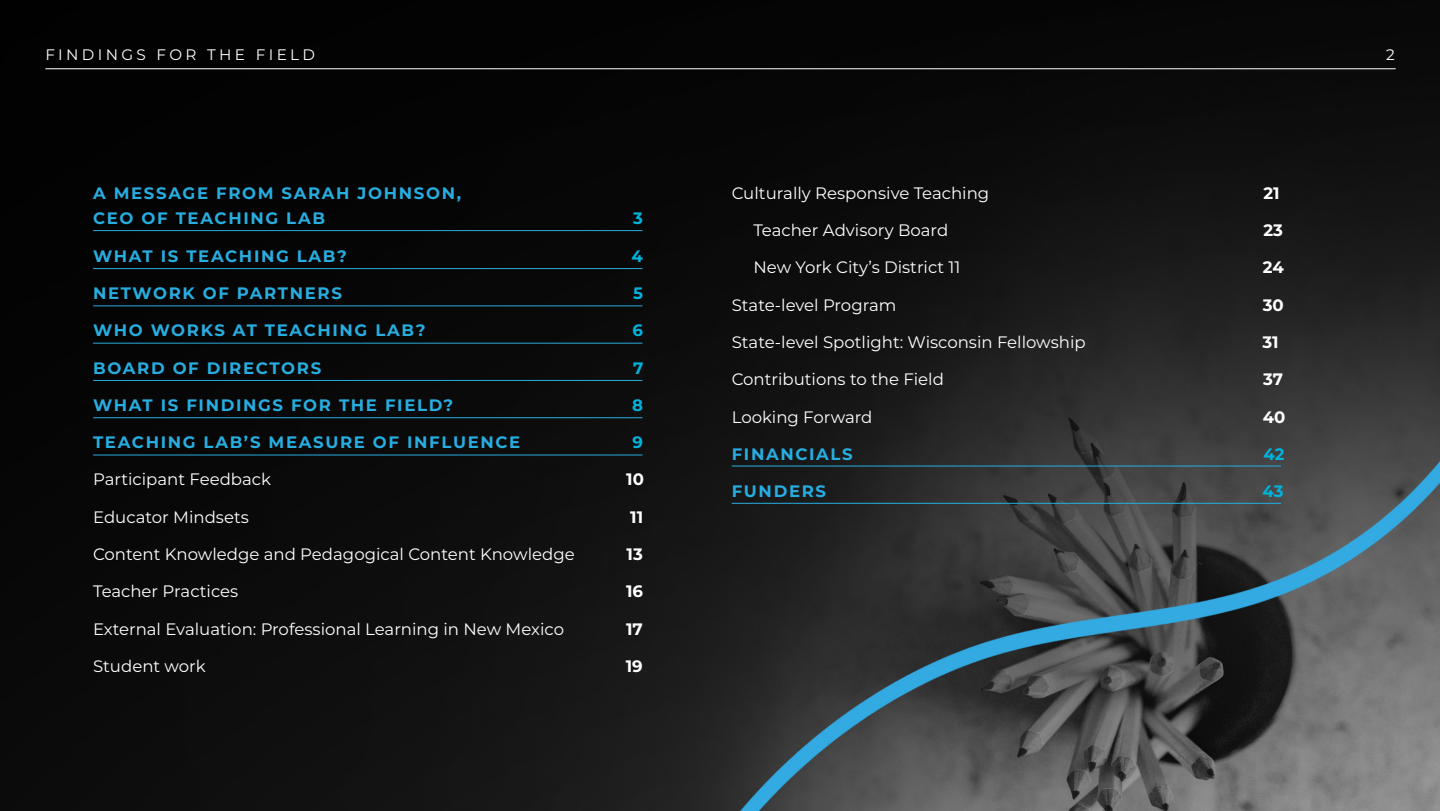
<style>
.page{position:relative;width:1440px;height:811px;background:#fff}
.page>*{position:absolute;margin:0;border:0;box-sizing:border-box;transform-origin:0 0}
.t1{font:16.6px "Montserrat";color:#fff}
.t2{font:700 16.6px/25.6px "Montserrat";letter-spacing:.1em;color:#27ade0}
.t3{font:700 16.6px "Montserrat";color:#fff}
.t4{font:700 16.6px "Montserrat";color:#00b3dc}
.t5{font:15.2px "Montserrat";letter-spacing:.22em;color:#fff}
</style>
<div class="page">
<img style="left:0;top:0;width:1440px;height:811px">
<hr style="left:45px;top:68px;width:1351px;height:1px;background:#fff">
<hr style="left:93px;top:230px;width:549px;height:1px;background:#27ade0">
<hr style="left:93px;top:268px;width:549px;height:1px;background:#27ade0">
<hr style="left:93px;top:305px;width:549px;height:1px;background:#27ade0">
<hr style="left:93px;top:343px;width:549px;height:1px;background:#27ade0">
<hr style="left:93px;top:380px;width:549px;height:1px;background:#27ade0">
<hr style="left:93px;top:417px;width:549px;height:1px;background:#27ade0">
<hr style="left:93px;top:455px;width:549px;height:1px;background:#27ade0">
<hr style="left:732px;top:466px;width:549px;height:1px;background:#27ade0">
<hr style="left:732px;top:503px;width:549px;height:1px;background:#27ade0">
<p class="t5" style="left:45px;top:44px;width:271px">FINDINGS FOR THE FIELD</p>
<p class="t5" style="left:1386px;top:44px;width:10px">2</p>
<p class="t2" style="left:93px;top:179px;width:370px">A MESSAGE FROM SARAH JOHNSON,<br>CEO OF TEACHING LAB</p>
<p class="t4" style="left:633px;top:207px;width:11px">3</p>
<p class="t2" style="left:93px;top:242px;width:255px">WHAT IS TEACHING LAB?</p>
<p class="t4" style="left:632px;top:244px;width:13px">4</p>
<p class="t2" style="left:93px;top:279px;width:250px">NETWORK OF PARTNERS</p>
<p class="t4" style="left:633px;top:281px;width:11px">5</p>
<p class="t2" style="left:93px;top:317px;width:334px">WHO WORKS AT TEACHING LAB?</p>
<p class="t4" style="left:633px;top:318px;width:12px">6</p>
<p class="t2" style="left:93px;top:354px;width:230px">BOARD OF DIRECTORS</p>
<p class="t4" style="left:633px;top:356px;width:12px">7</p>
<p class="t2" style="left:93px;top:391px;width:362px">WHAT IS FINDINGS FOR THE FIELD?</p>
<p class="t4" style="left:632px;top:393px;width:12px">8</p>
<p class="t2" style="left:93px;top:428px;width:429px">TEACHING LAB’S MEASURE OF INFLUENCE</p>
<p class="t4" style="left:633px;top:430px;width:12px">9</p>
<p class="t1" style="left:93px;top:468px;width:179px">Participant Feedback</p>
<p class="t3" style="left:626px;top:467px;width:19px">10</p>
<p class="t1" style="left:93px;top:505px;width:157px">Educator Mindsets</p>
<p class="t3" style="left:630px;top:505px;width:14px">11</p>
<p class="t1" style="left:93px;top:543px;width:483px">Content Knowledge and Pedagogical Content Knowledge</p>
<p class="t3" style="left:627px;top:542px;width:18px">13</p>
<p class="t1" style="left:93px;top:580px;width:147px">Teacher Practices</p>
<p class="t3" style="left:626px;top:579px;width:19px">16</p>
<p class="t1" style="left:93px;top:617px;width:472px">External Evaluation: Professional Learning in New Mexico</p>
<p class="t3" style="left:626px;top:616px;width:18px">17</p>
<p class="t1" style="left:93px;top:654px;width:114px">Student work</p>
<p class="t3" style="left:626px;top:654px;width:19px">19</p>
<p class="t1" style="left:732px;top:182px;width:259px">Culturally Responsive Teaching</p>
<p class="t3" style="left:1263px;top:181px;width:18px">21</p>
<p class="t1" style="left:753px;top:219px;width:196px">Teacher Advisory Board</p>
<p class="t3" style="left:1263px;top:218px;width:21px">23</p>
<p class="t1" style="left:753px;top:256px;width:209px">New York City’s District 11</p>
<p class="t3" style="left:1263px;top:256px;width:23px">24</p>
<p class="t1" style="left:732px;top:293px;width:166px">State-level Program</p>
<p class="t3" style="left:1263px;top:293px;width:23px">30</p>
<p class="t1" style="left:732px;top:331px;width:355px">State-level Spotlight: Wisconsin Fellowship</p>
<p class="t3" style="left:1263px;top:330px;width:18px">31</p>
<p class="t1" style="left:732px;top:368px;width:214px">Contributions to the Field</p>
<p class="t3" style="left:1263px;top:367px;width:21px">37</p>
<p class="t1" style="left:732px;top:405px;width:142px">Looking Forward</p>
<p class="t3" style="left:1263px;top:405px;width:24px">40</p>
<p class="t2" style="left:732px;top:440px;width:123px">FINANCIALS</p>
<p class="t4" style="left:1263px;top:442px;width:23px">42</p>
<p class="t2" style="left:732px;top:477px;width:96px">FUNDERS</p>
<p class="t4" style="left:1262px;top:479px;width:23px">43</p>
</div>
